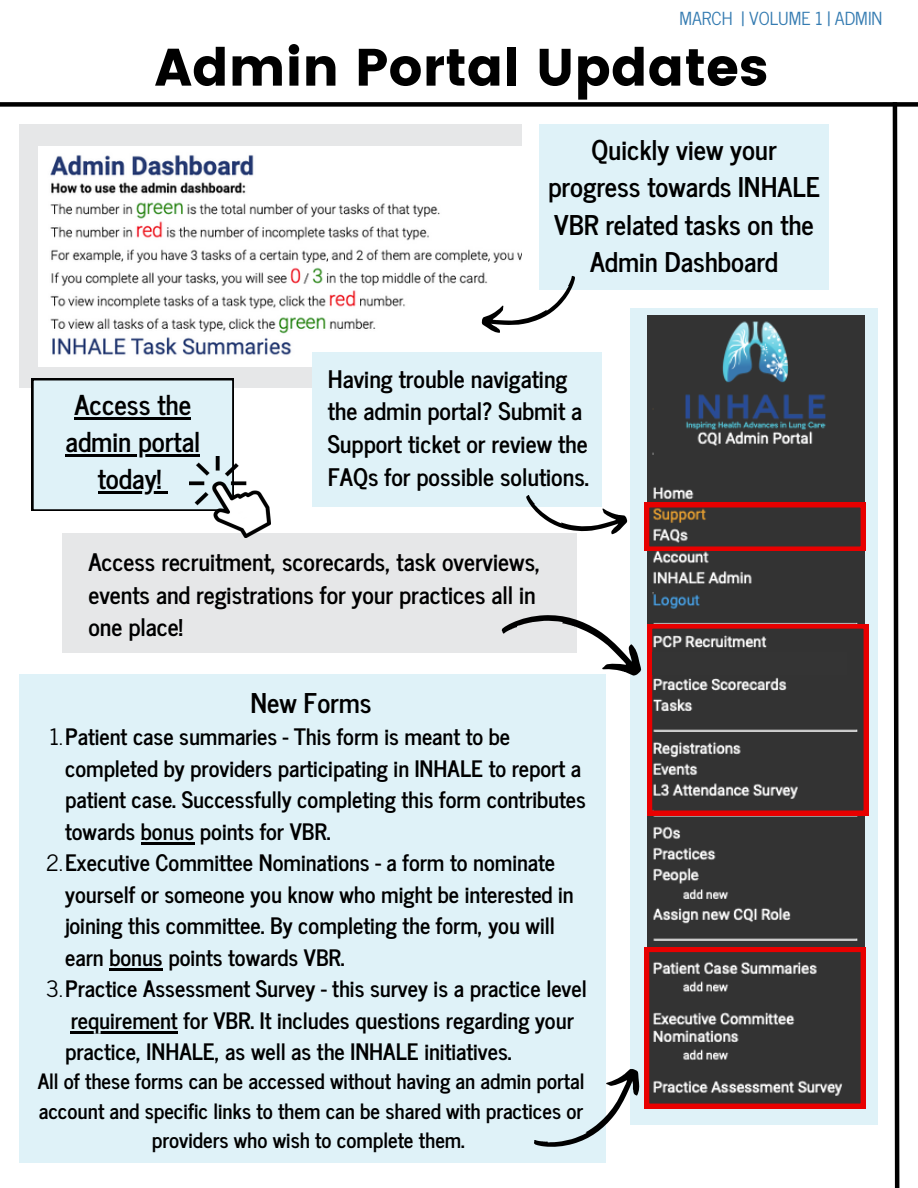
<style>
.page{position:relative;width:918px;height:1188px;background:#fff}
.page>*{position:absolute;margin:0;border:0;box-sizing:border-box;transform-origin:0 0}
.t1{font:52.5px "Poppins";color:#000}
.t2{font:700 27.3px/37.2px "News Cycle";color:#000;text-align:center}
.t3{font:700 27px/37.2px "News Cycle";color:#000;text-align:center}
.t4{font:700 24px/32.7px "News Cycle";color:#000}
.t5{font:700 22.5px "News Cycle";color:#000}
.t6{font:700 21px/29.2px "News Cycle";color:#000;text-align:center}
.t7{font:17.85px "News Cycle";color:#347bb1}
.s1{font-weight:400}
</style>
<div class="page">
<div style="left:19px;top:125px;width:503px;height:263px;background:#e6e7e8"></div>
<img style="left:38px;top:146px;width:484px;height:221px">
<div style="left:630px;top:308px;width:247px;height:817px;background:#dff2f8"></div>
<img style="left:648px;top:315px;width:217px;height:633px">
<svg style="left:645px;top:503px;width:220px;height:48px;background:#622d2b"></svg>
<div style="left:0;top:102px;width:918px;height:5px;background:#000"></div>
<svg style="left:890px;top:102px;width:12px;height:1086px"></svg>
<div style="left:539px;top:125px;width:290px;height:165px;background:#dff2f8"></div>
<svg style="left:477px;top:275px;width:98px;height:66px"></svg>
<div style="left:312px;top:352px;width:289px;height:155px;background:#dff2f8"></div>
<div style="left:19px;top:675px;width:586px;height:488px;background:#dff2f8"></div>
<svg style="left:526px;top:494px;width:102px;height:41px"></svg>
<hr style="left:141px;top:842px;width:53px;height:2px;background:#000">
<hr style="left:109px;top:968px;width:54px;height:2px;background:#000">
<hr style="left:71px;top:1031px;width:107px;height:2px;background:#000">
<svg style="left:534px;top:948px;width:331px;height:215px"></svg>
<div style="left:62px;top:533px;width:515px;height:119px;background:#e6e7e8"></div>
<svg style="left:500px;top:594px;width:368px;height:221px"></svg>
<img style="left:213px;top:463px;width:57px;height:75px">
<svg style="left:31px;top:378px;width:203px;height:133px;background:#c8d8de"></svg>
<p class="t7" style="left:679px;top:3px;width:205px">MARCH | VOLUME 1 | ADMIN</p>
<h1 class="t1" style="left:155px;top:37px;width:615px">Admin Portal Updates</h1>
<p class="t2" style="left:66px;top:385px;width:136px">Access the admin portal today!</p>
<p class="t3" style="left:548px;top:130px;width:274px">Quickly view your progress towards INHALE<br>VBR related tasks on the<br>Admin Dashboard</p>
<p class="t4" style="left:328px;top:361px;width:263px">Having trouble navigating the admin portal? Submit a<br>Support ticket or review the<br>FAQs for possible solutions.</p>
<p class="t4" style="left:88px;top:544px;width:453px">Access recruitment, scorecards, task overviews, events and registrations for your practices all in one place!</p>
<p class="t3" style="left:250px;top:682px;width:123px">New Forms</p>
<p class="t5" style="left:49px;top:717px;width:462px"><span class="s1">1.</span>Patient case summaries - This form is meant to be</p>
<p class="t5" style="left:65px;top:748px;width:517px">completed by providers participating in INHALE to report a</p>
<p class="t5" style="left:65px;top:780px;width:522px">patient case. Successfully completing this form contributes</p>
<p class="t5" style="left:65px;top:811px;width:267px">towards bonus points for VBR.</p>
<p class="t5" style="left:46px;top:843px;width:511px"><span class="s1">2.</span>Executive Committee Nominations - a form to nominate</p>
<p class="t5" style="left:65px;top:874px;width:510px">yourself or someone you know who might be interested in</p>
<p class="t5" style="left:65px;top:906px;width:491px">joining this committee. By completing the form, you will</p>
<p class="t5" style="left:65px;top:937px;width:281px">earn bonus points towards VBR.</p>
<p class="t5" style="left:46px;top:969px;width:542px"><span class="s1">3.</span>Practice Assessment Survey - this survey is a practice level</p>
<p class="t5" style="left:71px;top:1000px;width:505px">requirement for VBR. It includes questions regarding your</p>
<p class="t5" style="left:65px;top:1032px;width:448px">practice, INHALE, as well as the INHALE initiatives.</p>
<p class="t6" style="left:38px;top:1066px;width:548px">All of these forms can be accessed without having an admin portal account and specific links to them can be shared with practices or providers who wish to complete them.</p>
</div>
